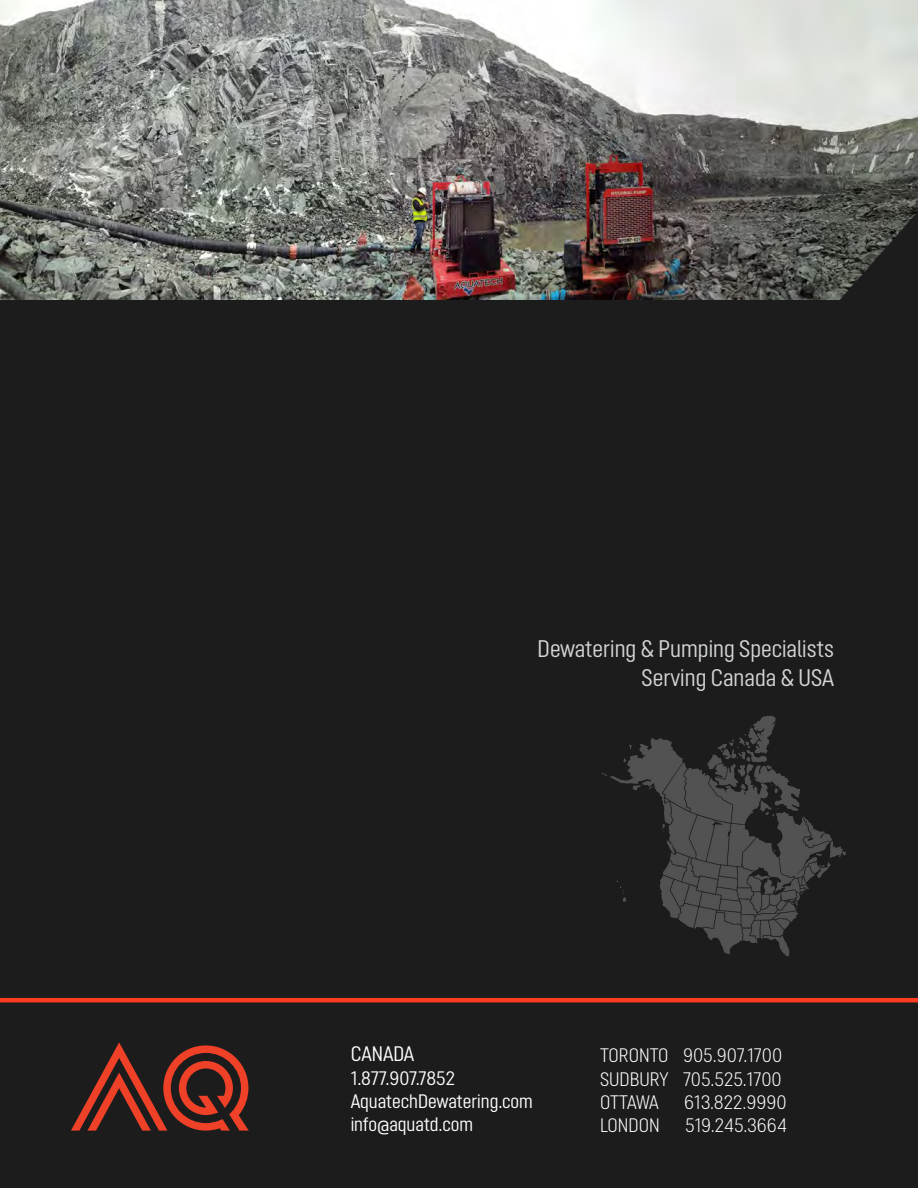
<style>
.page{position:relative;width:918px;height:1188px;background:#fff}
.page>*{position:absolute;margin:0;border:0;box-sizing:border-box;transform-origin:0 0}
.t1{font:24px/28.8px "Opinion Pro Condensed";color:#d3d5d6;text-align:right}
.t2{font:21px "Opinion Pro Condensed";color:#fff}
.t3{font:300 19.5px/23.4px "Opinion Pro Condensed";color:#fff;text-align:justify}
.t4{font:19.5px/23.4px "Opinion Pro Condensed";color:#fff}
</style>
<div class="page">
<div style="left:0;top:297px;width:918px;height:891px;background:#1c1c1c"></div>
<svg style="left:71px;top:1042px;width:178px;height:89px"></svg>
<img style="left:0;top:0;width:918px;height:299px">
<hr style="left:0;top:998px;width:918px;height:4px;background:#fc3c20">
<img style="left:602px;top:715px;width:244px;height:242px">
<svg style="left:782px;top:212px;width:136px;height:88px;background:#40423e"></svg>
<p class="t1" style="left:538px;top:634px;width:298px">Dewatering &amp; Pumping Specialists<br>Serving Canada &amp; USA</p>
<p class="t2" style="left:351px;top:1042px;width:65px">CANADA</p>
<p class="t4" style="left:351px;top:1066px;width:184px">1.877.907.7852<br>AquatechDewatering.com info@aquatd.com</p>
<p class="t3" style="left:600px;top:1044px;width:184px">TORONTO 905.907.1700<br>SUDBURY 705.525.1700<br>OTTAWA</p>
<p class="t3" style="left:684px;top:1090px;width:104px">613.822.9990</p>
<p class="t3" style="left:600px;top:1114px;width:61px">LONDON</p>
<p class="t3" style="left:685px;top:1114px;width:103px">519.245.3664</p>
</div>
